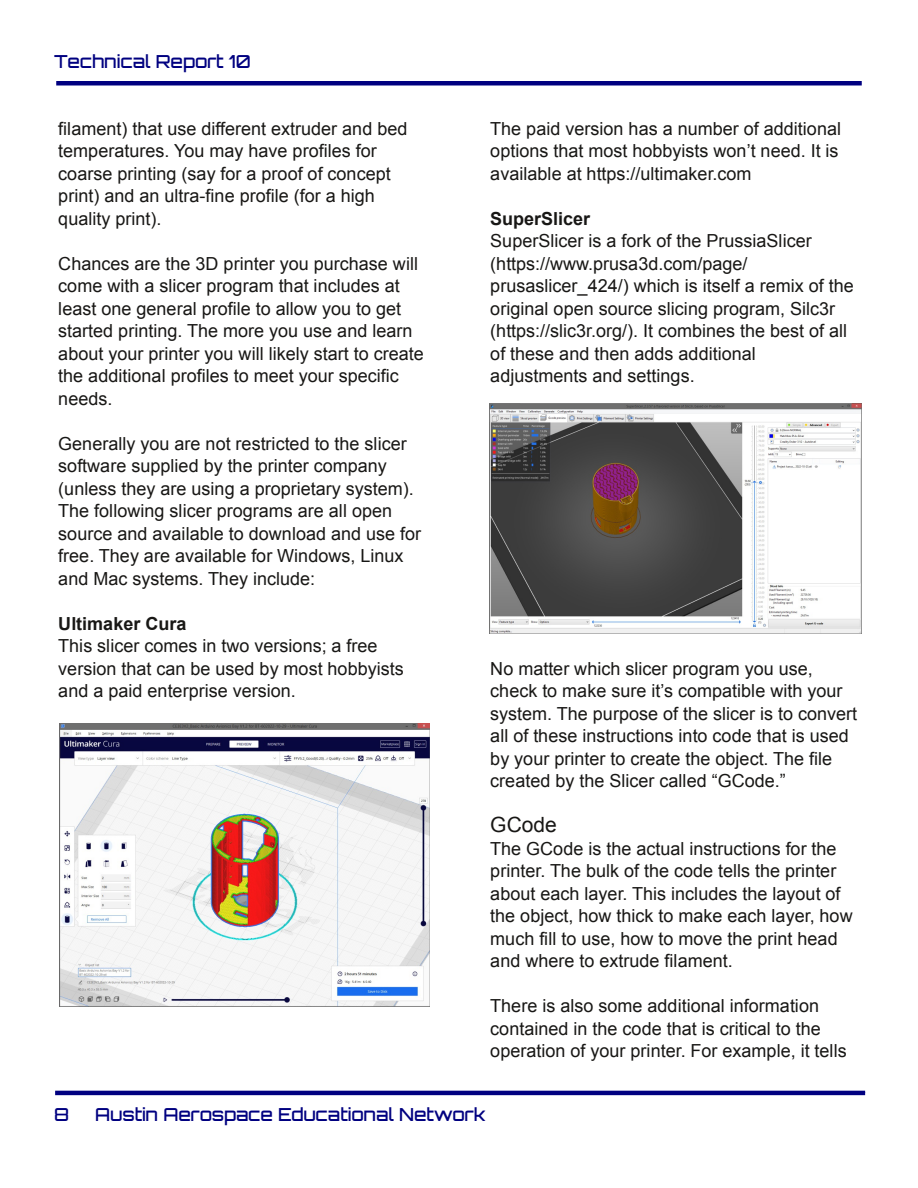
<style>
.page{position:relative;width:918px;height:1188px;background:#fff}
.page>*{position:absolute;margin:0;border:0;box-sizing:border-box;transform-origin:0 0}
.t1{font:21px "Arial";color:#181715}
.t2{font:18px/22.5px "Arial";color:#181715}
.t3{font:500 18px "Orbitron";letter-spacing:-.005em;color:#000080}
.t4{font:700 18px "Arial";color:#181715}
</style>
<div class="page">
<hr style="left:55px;top:1091px;width:810px;height:4px;background:#000080">
<div style="left:56px;top:81px;width:806px;height:5px;background:#000080"></div>
<img style="left:59px;top:723px;width:371px;height:283px">
<img style="left:490px;top:403px;width:372px;height:231px">
<p class="t3" style="left:54px;top:54px;width:198px">Technical Report 10</p>
<p class="t2" style="left:58px;top:117px;width:351px">filament) that use different extruder and bed temperatures. You may have profiles for coarse printing (say for a proof of concept print) and an ultra-fine profile (for a high quality print).</p>
<p class="t2" style="left:58px;top:252px;width:367px">Chances are the 3D printer you purchase will come with a slicer program that includes at least one general profile to allow you to get started printing. The more you use and learn about your printer you will likely start to create the additional profiles to meet your specific needs.</p>
<p class="t2" style="left:58px;top:432px;width:364px">Generally you are not restricted to the slicer software supplied by the printer company (unless they are using a proprietary system).<br>The following slicer programs are all open source and available to download and use for free. They are available for Windows, Linux and Mac systems. They include:</p>
<p class="t4" style="left:58px;top:614px;width:130px">Ultimaker Cura</p>
<p class="t2" style="left:58px;top:635px;width:347px">This slicer comes in two versions; a free version that can be used by most hobbyists and a paid enterprise version.</p>
<p class="t2" style="left:490px;top:117px;width:352px">The paid version has a number of additional options that most hobbyists won’t need. It is available at https://ultimaker.com</p>
<p class="t4" style="left:490px;top:209px;width:102px">SuperSlicer</p>
<p class="t2" style="left:490px;top:230px;width:365px">SuperSlicer is a fork of the PrussiaSlicer (https://www.prusa3d.com/page/ prusaslicer_424/) which is itself a remix of the original open source slicing program, Silc3r (https://slic3r.org/). It combines the best of all of these and then adds additional adjustments and settings.</p>
<p class="t2" style="left:490px;top:657px;width:368px">No matter which slicer program you use, check to make sure it’s compatible with your system. The purpose of the slicer is to convert all of these instructions into code that is used by your printer to create the object. The file created by the Slicer called “GCode.”</p>
<p class="t1" style="left:490px;top:813px;width:68px">GCode</p>
<p class="t2" style="left:490px;top:837px;width:364px">The GCode is the actual instructions for the printer. The bulk of the code tells the printer about each layer. This includes the layout of the object, how thick to make each layer, how much fill to use, how to move the print head and where to extrude filament.</p>
<p class="t2" style="left:490px;top:995px;width:358px">There is also some additional information contained in the code that is critical to the operation of your printer. For example, it tells</p>
<p class="t3" style="left:54px;top:1107px;width:17px">8</p>
<p class="t3" style="left:95px;top:1107px;width:392px">Austin Aerospace Educational Network</p>
</div>
